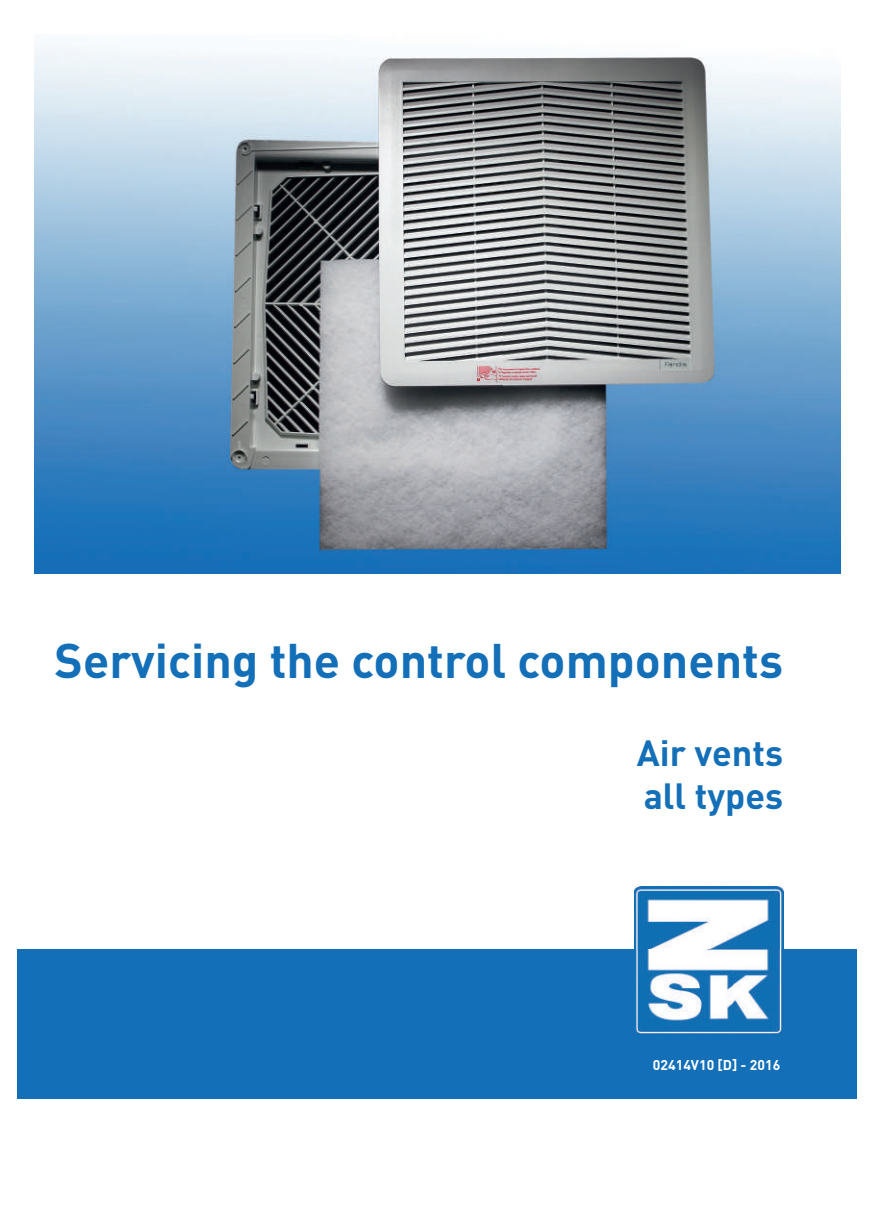
<style>
.page{position:relative;width:874px;height:1225px;background:#fff}
.page>*{position:absolute;margin:0;border:0;box-sizing:border-box;transform-origin:0 0}
.t1{font:700 48px "DIN Pro";color:#136fb8}
.t2{font:700 36px/43.2px "DIN Pro";color:#136fb8}
.t3{font:700 14px "DIN Pro";color:#fff}
</style>
<div class="page">
<div style="left:17px;top:949px;width:839px;height:149px;background:#136fb8"></div>
<img style="left:634px;top:886px;width:148px;height:149px">
<img style="left:34px;top:46px;width:805px;height:527px">
<p class="t1" style="left:55px;top:627px;width:729px">Servicing the control components</p>
<p class="t2" style="left:636px;top:730px;width:148px">Air vents all types</p>
<p class="t3" style="left:652px;top:1055px;width:129px">02414V10 [D] - 2016</p>
</div>
